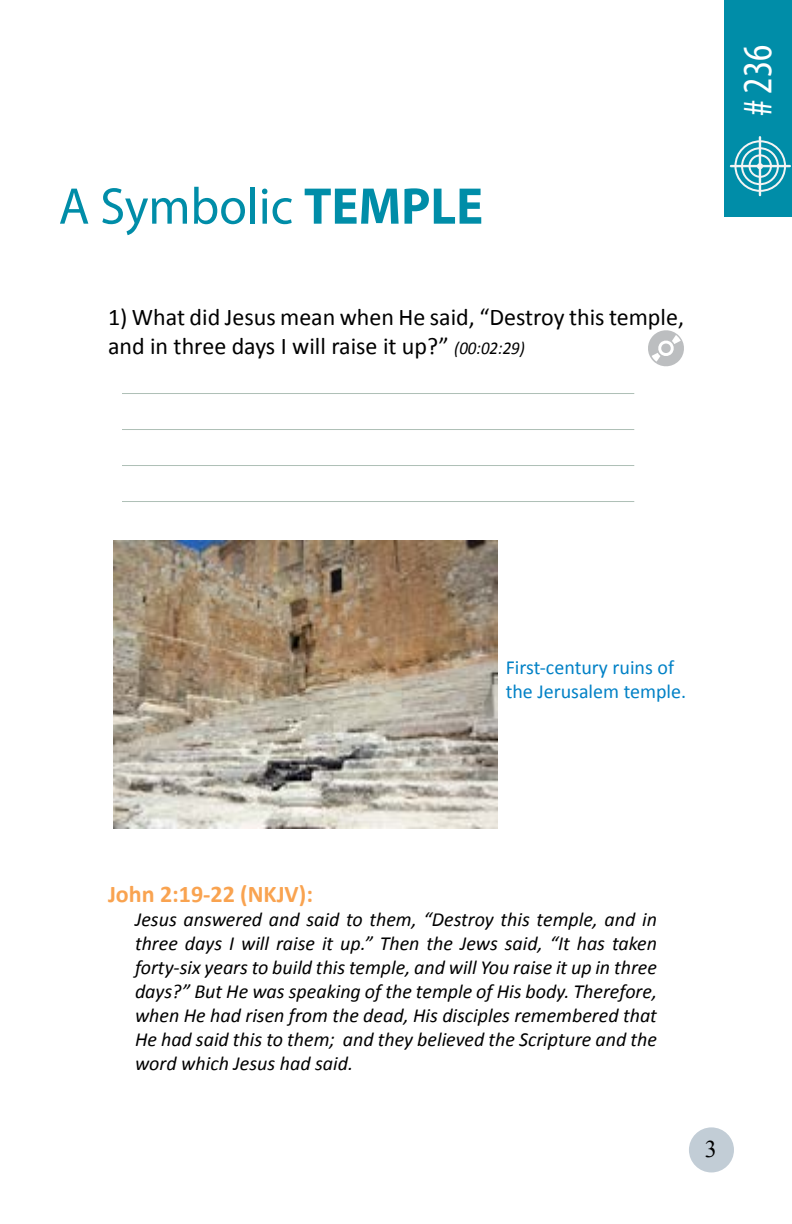
<style>
.page{position:relative;width:792px;height:1224px;background:#fff}
.page>*{position:absolute;margin:0;border:0;box-sizing:border-box;transform-origin:0 0}
.t1{font:52px "Myriad Pro";color:#008da8}
.t2{font:condensed 42px "Myriad Pro";color:#fff}
.t3{font:24px/28.8px "Calibri";color:#000}
.t4{font:700 24px "Calibri";color:#f9a350}
.t5{font:24px "Times New Roman";color:#000}
.t6{font:italic 20px/24px "Calibri";color:#000;text-align:justify}
.t7{font:20px/24px "Calibri";color:#0081c6}
.s1{font-weight:700}
.s2{font-style:italic;font-size:18px}
</style>
<div class="page">
<div style="left:689px;top:1127px;width:45px;height:45px;background:#c2cdd6;border-radius:50%"></div>
<div style="left:724px;top:0;width:68px;height:217px;background:#008da8"></div>
<div style="left:734px;top:140px;width:52px;height:52px;border:2px solid #f4f4f4;border-radius:50%"></div>
<hr style="left:759px;top:137px;width:2px;height:58px;background:#f4f4f4">
<hr style="left:731px;top:165px;width:59px;height:2px;background:#f4f4f4">
<svg style="left:740px;top:146px;width:40px;height:40px"></svg>
<hr style="left:122px;top:393px;width:512px;height:1px;background:#aebfb6">
<hr style="left:122px;top:429px;width:512px;height:1px;background:#aebfb6">
<hr style="left:122px;top:465px;width:512px;height:1px;background:#aebfb6">
<hr style="left:122px;top:501px;width:512px;height:1px;background:#aebfb6">
<img style="left:114px;top:541px;width:384px;height:288px">
<svg style="left:648px;top:330px;width:36px;height:37px"></svg>
<h1 class="t1" style="left:59px;top:174px;width:426px">A Symbolic <span class="s1">TEMPLE</span></h1>
<p class="t3" style="left:108px;top:302px;width:578px">1) What did Jesus mean when He said, “Destroy this temple, and in three days I will raise it up?” <span class="s2">(00:02:29)</span></p>
<h2 class="t2" style="left:732px;top:116px;width:73px;rotate:-90deg"># 236</h2>
<p class="t7" style="left:506px;top:655px;width:182px">First-century ruins of the Jerusalem temple.</p>
<p class="t4" style="left:108px;top:879px;width:206px">John 2:19-22 (NKJV):</p>
<p class="t6" style="left:135px;top:907px;width:524px">Jesus answered and said to them, “Destroy this temple, and in three days I will raise it up.” Then the Jews said, “It has taken forty-six years to build this temple, and will You raise it up in three days?” But He was speaking of the temple of His body. Therefore, when He had risen from the dead, His disciples remembered that He had said this to them; and they believed the Scripture and the word which Jesus had said.</p>
<p class="t5" style="left:705px;top:1132px;width:13px">3</p>
</div>
